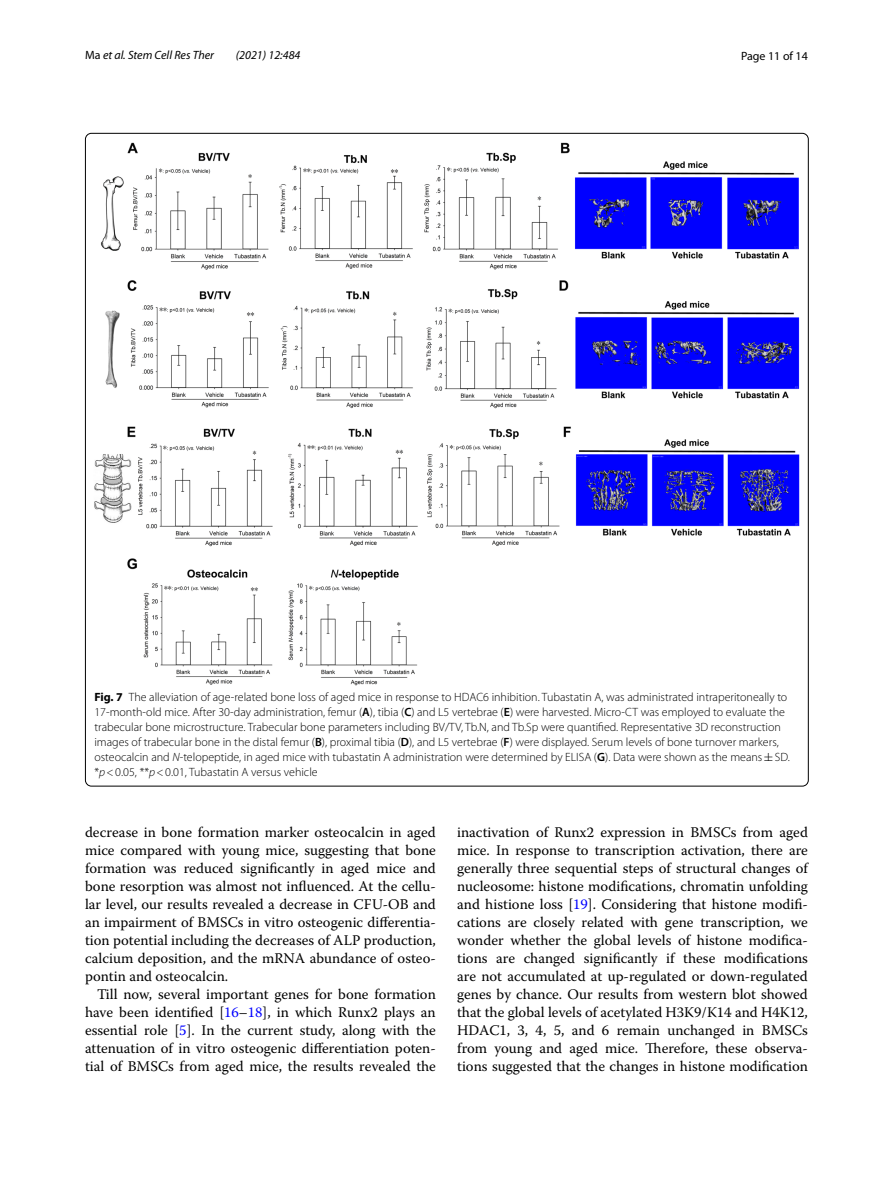
<style>
.page{position:relative;width:893px;height:1187px;background:#fff}
.page>*{position:absolute;margin:0;border:0;box-sizing:border-box;transform-origin:0 0}
.t1{font:14.7px/18px "Warnock Pro";color:#000;text-align:justify}
.t2{font:300 12px/15px "Myriad Pro";color:#000}
.t3{font:italic 12px "Myriad Pro";color:#000}
.t4{font:12px "Myriad Pro";color:#000}
.s1{font-style:normal}
.s2{font-weight:700}
.s3{font-weight:600}
.s4{font-style:italic}
.s5{font-family:"MTSY";font-weight:400}
.s6{color:#00f}
</style>
<div class="page">
<img style="left:94px;top:142px;width:706px;height:543px">
<p class="t3" style="left:85px;top:48px;width:130px"><span class="s1">Ma</span> et al. Stem Cell Res Ther</p>
<p class="t3" style="left:236px;top:48px;width:66px">(2021) 12:484</p>
<p class="t4" style="left:741px;top:48px;width:68px">Page 11 of 14</p>
<p class="t2" style="left:94px;top:689px;width:697px"><span class="s2">Fig. 7</span> The alleviation of age-related bone loss of aged mice in response to HDAC6 inhibition. Tubastatin A, was administrated intraperitoneally to 17-month-old mice. After 30-day administration, femur (<span class="s3">A</span>), tibia (<span class="s3">C</span>) and L5 vertebrae (<span class="s3">E</span>) were harvested. Micro-CT was employed to evaluate the trabecular bone microstructure. Trabecular bone parameters including BV/TV, Tb.N, and Tb.Sp were quantified. Representative 3D reconstruction images of trabecular bone in the distal femur (<span class="s3">B</span>), proximal tibia (<span class="s3">D</span>), and L5 vertebrae (<span class="s3">F</span>) were displayed. Serum levels of bone turnover markers, osteocalcin and <span class="s4">N</span>-telopeptide, in aged mice with tubastatin A administration were determined by ELISA (<span class="s3">G</span>). Data were shown as the means<span class="s5">±</span>SD. *<span class="s4">p</span>&lt;0.05, **<span class="s4">p</span>&lt;0.01, Tubastatin A versus vehicle</p>
<p class="t1" style="left:85px;top:822px;width:352px">decrease in bone formation marker osteocalcin in aged mice compared with young mice, suggesting that bone formation was reduced significantly in aged mice and bone resorption was almost not influenced. At the cellu&shy;lar level, our results revealed a decrease in CFU-OB and an impairment of BMSCs in vitro osteogenic differentia&shy;tion potential including the decreases of ALP production, calcium deposition, and the mRNA abundance of osteo&shy;pontin and osteocalcin.</p>
<p class="t1" style="left:85px;top:984px;width:352px;text-indent:12px">Till now, several important genes for bone formation have been identified [<span class="s6">16</span>–<span class="s6">18</span>], in which Runx2 plays an essential role [<span class="s6">5</span>]. In the current study, along with the attenuation of in vitro osteogenic differentiation poten&shy;tial of BMSCs from aged mice, the results revealed the</p>
<p class="t1" style="left:457px;top:822px;width:352px">inactivation of Runx2 expression in BMSCs from aged mice. In response to transcription activation, there are generally three sequential steps of structural changes of nucleosome: histone modifications, chromatin unfolding and histione loss [<span class="s6">19</span>]. Considering that histone modifi&shy;cations are closely related with gene transcription, we wonder whether the global levels of histone modifica&shy;tions are changed significantly if these modifications are not accumulated at up-regulated or down-regulated genes by chance. Our results from western blot showed that the global levels of acetylated H3K9/K14 and H4K12, HDAC1, 3, 4, 5, and 6 remain unchanged in BMSCs from young and aged mice. Therefore, these observa&shy;tions suggested that the changes in histone modification</p>
</div>
